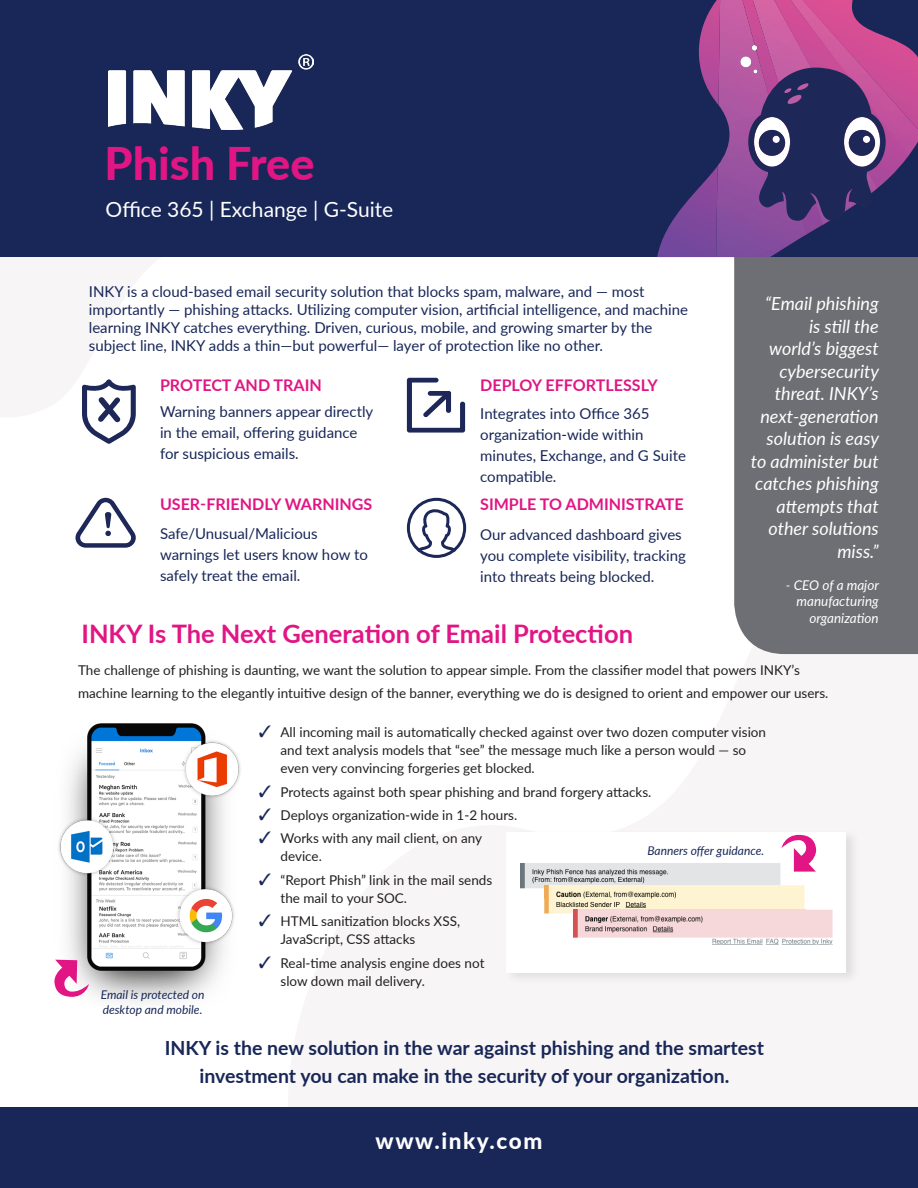
<style>
.page{position:relative;width:918px;height:1188px;background:#fff}
.page>*{position:absolute;margin:0;border:0;box-sizing:border-box;transform-origin:0 0}
.t1{font:800 45px "Lato";color:#e11584}
.t2{font:700 25.5px "Lato";color:#e11584}
.t3{font:800 22.5px "Lato";letter-spacing:.07em;color:#fff}
.t4{font:21px "Lato";color:#fff}
.t5{font:700 19.5px/28.5px "Lato";color:#182757;text-align:center}
.t6{font:italic 18px/22.5px "Lato";color:#fff;text-align:right}
.t7{font:700 16.05px "Lato";color:#e11584}
.t8{font:15px/21px "Lato";color:#182757}
.t9{font:13.5px/18px "Lato";color:#231f20}
.t10{font:italic 13.5px/16.2px "Lato";color:#fff;text-align:right}
.t11{font:italic 12px "Lato";color:#182757}
.s1{color:#182757}
</style>
<div class="page">
<div style="left:0;top:1107px;width:918px;height:81px;background:#182757"></div>
<svg style="left:82px;top:379px;width:54px;height:65px"></svg>
<svg style="left:75px;top:498px;width:61px;height:50px"></svg>
<svg style="left:407px;top:378px;width:58px;height:55px"></svg>
<svg style="left:407px;top:498px;width:59px;height:60px"></svg>
<img style="left:55px;top:723px;width:186px;height:279px">
<div style="left:504px;top:828px;width:356px;height:157px;background:#231f20;opacity:.11"></div>
<div style="left:507px;top:833px;width:339px;height:140px;background:#fff"></div>
<svg style="left:782px;top:835px;width:35px;height:37px"></svg>
<svg style="left:54px;top:960px;width:35px;height:37px"></svg>
<img style="left:520px;top:863px;width:261px;height:26px">
<img style="left:544px;top:885px;width:261px;height:29px">
<img style="left:544px;top:885px;width:237px;height:13px">
<img style="left:573px;top:910px;width:260px;height:35px">
<img style="left:572px;top:910px;width:233px;height:14px">
<div style="left:734px;top:257px;width:184px;height:397px;background:#6e6f74"></div>
<div style="left:0;top:0;width:918px;height:257px;background:#182757"></div>
<img style="left:109px;top:54px;width:204px;height:75px">
<svg style="left:657px;top:0;width:261px;height:257px"></svg>
<svg style="left:741px;top:57px;width:145px;height:167px"></svg>
<p class="t1" style="left:105px;top:130px;width:211px">Phish Free</p>
<p class="t4" style="left:106px;top:194px;width:289px">Office 365 | Exchange | G-Suite</p>
<p class="t8" style="left:89px;top:282px;width:601px;line-height:18px">INKY is a cloud-based email security solution that blocks spam, malware, and — most importantly — phishing attacks. Utilizing computer vision, artificial intelligence, and machine learning INKY catches everything. Driven, curious, mobile, and growing smarter by the subject line, INKY adds a thin—but powerful— layer of protection like no other.</p>
<p class="t6" style="left:751px;top:292px;width:130px">“Email phishing is still the<br>world’s biggest cybersecurity threat. INKY’s next-generation solution is easy to administer but catches phishing attempts that other solutions miss.”</p>
<p class="t10" style="left:786px;top:577px;width:95px">- CEO of a major manufacturing organization</p>
<p class="t7" style="left:160px;top:373px;width:163px">PROTECT AND TRAIN</p>
<p class="t8" style="left:160px;top:401px;width:215px">Warning banners appear directly in the email, offering guidance for suspicious emails.</p>
<p class="t7" style="left:480px;top:373px;width:179px">DEPLOY EFFORTLESSLY</p>
<p class="t8" style="left:480px;top:402px;width:207px">Integrates into Office 365 organization-wide within minutes, Exchange, and G Suite compatible.</p>
<p class="t7" style="left:160px;top:492px;width:214px">USER-FRIENDLY WARNINGS</p>
<p class="t8" style="left:160px;top:523px;width:209px">Safe/Unusual/Malicious warnings let users know how to safely treat the email.</p>
<p class="t7" style="left:480px;top:492px;width:205px">SIMPLE TO ADMINISTRATE</p>
<p class="t8" style="left:480px;top:523px;width:207px">Our advanced dashboard gives you complete visibility, tracking into threats being blocked.</p>
<p class="t2" style="left:81px;top:615px;width:553px">INKY Is The Next Generation of Email Protection</p>
<p class="t9" style="left:78px;top:659px;width:752px;line-height:22.5px">The challenge of phishing is daunting, we want the solution to appear simple. From the classifier model that powers INKY’s machine learning to the elegantly intuitive design of the banner, everything we do is designed to orient and empower our users.</p>
<p class="t11" style="left:101px;top:986px;width:105px">Email is protected on</p>
<p class="t11" style="left:103px;top:1001px;width:101px">desktop and mobile.</p>
<p class="t9" style="left:281px;top:723px;width:487px;text-indent:-22px"><span class="s1">✓</span> All incoming mail is automatically checked against over two dozen computer vision and text analysis models that “see” the message much like a person would — so even very convincing forgeries get blocked.</p>
<p class="t9" style="left:259px;top:782px;width:394px"><span class="s1">✓</span> Protects against both spear phishing and brand forgery attacks.</p>
<p class="t9" style="left:259px;top:806px;width:260px"><span class="s1">✓</span> Deploys organization-wide in 1-2 hours.</p>
<p class="t9" style="left:281px;top:829px;width:203px;text-indent:-22px"><span class="s1">✓</span> Works with any mail client, on any device.</p>
<p class="t9" style="left:281px;top:870px;width:213px;text-indent:-22px"><span class="s1">✓</span> “Report Phish” link in the mail sends the mail to your SOC.</p>
<p class="t9" style="left:281px;top:912px;width:181px;text-indent:-22px"><span class="s1">✓</span> HTML sanitization blocks XSS,<br>JavaScript, CSS attacks</p>
<p class="t9" style="left:281px;top:953px;width:206px;text-indent:-22px"><span class="s1">✓</span> Real-time analysis engine does not slow down mail delivery.</p>
<p class="t11" style="left:647px;top:842px;width:118px">Banners offer guidance.</p>
<p class="t5" style="left:165px;top:1032px;width:601px">INKY is the new solution in the war against phishing and the smartest investment you can make in the security of your organization.</p>
<p class="t3" style="left:376px;top:1124px;width:168px">www.inky.com</p>
</div>
